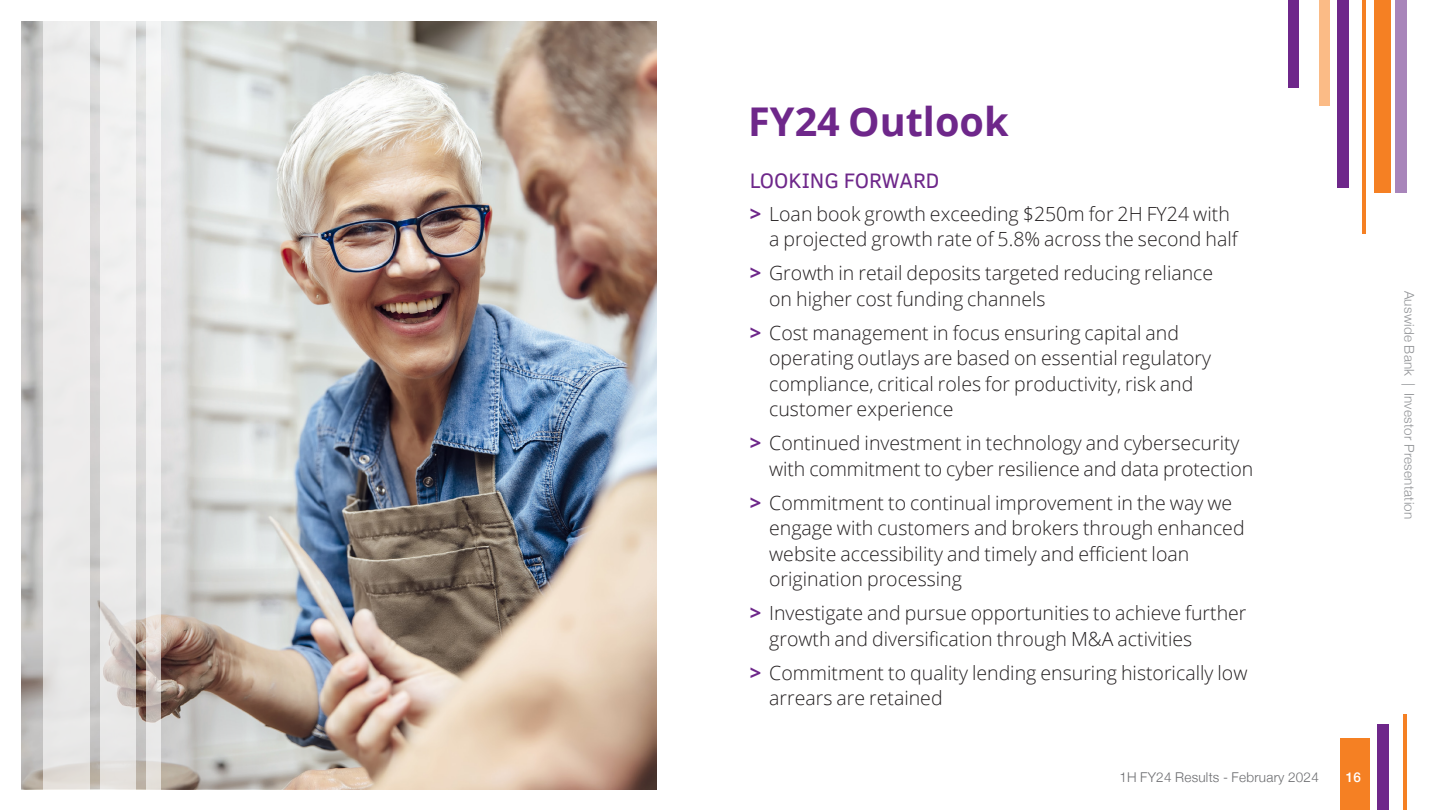
<style>
.page{position:relative;width:1441px;height:810px;background:#fff}
.page>*{position:absolute;margin:0;border:0;box-sizing:border-box;transform-origin:0 0}
.t1{font:700 39.6px "Open Sans";color:#6e278a}
.t2{font:21.45px "Clear Sans";color:#6e278a}
.t3{font:300 19.5px/25.5px "Open Sans";color:#231f20}
.t4{font:300 13.5px "Helvetica Neue";letter-spacing:.02em;color:#939598}
.t5{font:300 13.5px "Helvetica Neue";letter-spacing:.02em;color:#6c6d70}
.t6{font:500 13.5px "Helvetica Neue";color:#fff}
.s1{font-weight:700;font-size:20.1px;color:#6e278a}
</style>
<div class="page">
<img style="left:383px;top:21px;width:273px;height:768px">
<img style="left:21px;top:21px;width:362px;height:768px">
<svg style="left:100px;top:21px;width:36px;height:769px;fill:#eee"></svg>
<div style="left:43px;top:21px;width:46px;height:769px;background:#ecebeb"></div>
<svg style="left:146px;top:21px;width:14px;height:769px;fill:#f1f1f1"></svg>
<svg style="left:1403px;top:714px;width:3px;height:96px"></svg>
<div style="left:1340px;top:739px;width:29px;height:71px;background:#f58023"></div>
<div style="left:1377px;top:725px;width:12px;height:85px;background:#6e278a"></div>
<div style="left:1318px;top:0;width:10px;height:105px;background:#fbbb86"></div>
<div style="left:1288px;top:0;width:10px;height:87px;background:#6e278a"></div>
<div style="left:1373px;top:0;width:17px;height:193px;background:#f58023"></div>
<div style="left:1336px;top:0;width:12px;height:187px;background:#6e278a"></div>
<div style="left:1394px;top:0;width:12px;height:193px;background:#a885ba"></div>
<hr style="left:1362px;top:0;width:4px;height:234px;background:#f58023">
<h1 class="t1" style="left:748px;top:93px;width:262px">FY24 Outlook</h1>
<p class="t2" style="left:749px;top:166px;width:191px">LOOKING FORWARD</p>
<p class="t3" style="left:769px;top:200px;width:470px;text-indent:-20px"><span class="s1">&gt;</span> Loan book growth exceeding $250m for 2H FY24 with a projected growth rate of 5.8% across the second half</p>
<p class="t3" style="left:769px;top:260px;width:445px;text-indent:-20px"><span class="s1">&gt;</span> Growth in retail deposits targeted reducing reliance on higher cost funding channels</p>
<p class="t3" style="left:749px;top:320px;width:431px"><span class="s1">&gt;</span> Cost management in focus ensuring capital and</p>
<p class="t3" style="left:769px;top:345px;width:443px">operating outlays are based on essential regulatory compliance, critical roles for productivity, risk and customer experience</p>
<p class="t3" style="left:769px;top:430px;width:485px;text-indent:-20px"><span class="s1">&gt;</span> Continued investment in technology and cybersecurity with commitment to cyber resilience and data protection</p>
<p class="t3" style="left:769px;top:490px;width:477px;text-indent:-20px"><span class="s1">&gt;</span> Commitment to continual improvement in the way we engage with customers and brokers through enhanced website accessibility and timely and efficient loan origination processing</p>
<p class="t3" style="left:769px;top:600px;width:479px;text-indent:-20px"><span class="s1">&gt;</span> Investigate and pursue opportunities to achieve further growth and diversification through M&amp;A activities</p>
<p class="t3" style="left:769px;top:660px;width:479px;text-indent:-20px"><span class="s1">&gt;</span> Commitment to quality lending ensuring historically low arrears are retained</p>
<p class="t5" style="left:1119px;top:766px;width:201px">1H FY24 Results - February 2024</p>
<p class="t6" style="left:1345px;top:766px;width:17px">16</p>
<p class="t4" style="left:1419px;top:291px;width:230px;rotate:90deg">Auswide Bank | Investor Presentation</p>
</div>
